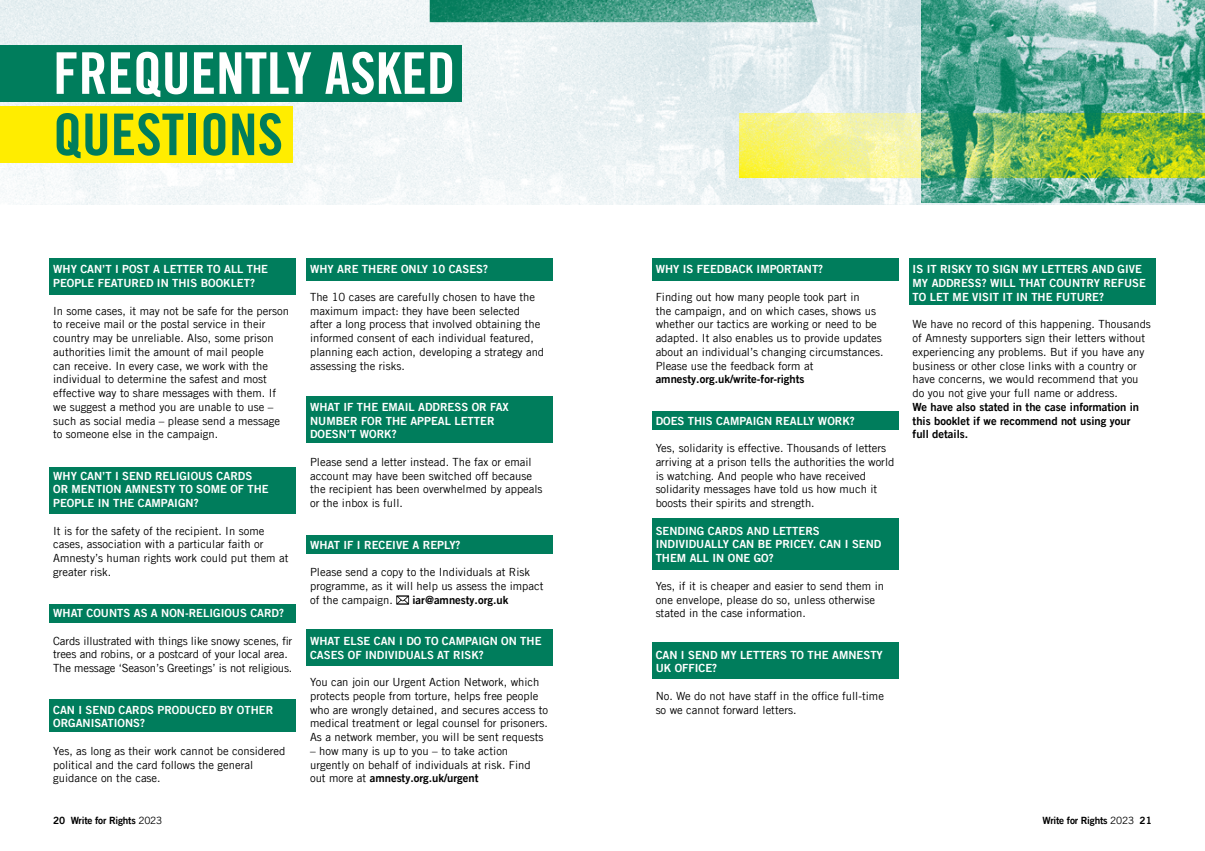
<style>
.page{position:relative;width:1205px;height:851px;background:#fff}
.page>*{position:absolute;margin:0;border:0;box-sizing:border-box;transform-origin:0 0}
.t1{font:57.5px "Amnesty Trade Gothic Bd Cn 20";color:#fff}
.t2{font:57.5px "Amnesty Trade Gothic Bd Cn 20";color:#007d5c}
.t3{font:11.25px/13.8px "Amnesty Trade Gothic";color:#000}
.t4{font:11.25px/13.8px "Amnesty Trade Gothic Bd 2";color:#fff}
.t5{font:11.25px/13.8px "Amnesty Trade Gothic Bd 2";color:#000}
.t6{font:10px "Amnesty Trade Gothic Bd 2";letter-spacing:-.02em;color:#000}
.s1{font-family:"Amnesty Trade Gothic"}
</style>
<div class="page">
<img style="left:0;top:0;width:1205px;height:205px">
<img style="left:430px;top:0;width:388px;height:22px">
<img style="left:740px;top:114px;width:181px;height:63px">
<div style="left:652px;top:642px;width:246px;height:37px;background:#007d5c"></div>
<div style="left:909px;top:258px;width:246px;height:46px;background:#007d5c"></div>
<div style="left:652px;top:518px;width:246px;height:52px;background:#007d5c"></div>
<div style="left:652px;top:410px;width:246px;height:19px;background:#007d5c"></div>
<div style="left:652px;top:258px;width:246px;height:22px;background:#007d5c"></div>
<div style="left:50px;top:699px;width:246px;height:33px;background:#007d5c"></div>
<div style="left:306px;top:629px;width:247px;height:36px;background:#007d5c"></div>
<div style="left:306px;top:535px;width:247px;height:19px;background:#007d5c"></div>
<div style="left:306px;top:396px;width:247px;height:46px;background:#007d5c"></div>
<div style="left:306px;top:258px;width:247px;height:22px;background:#007d5c"></div>
<div style="left:50px;top:603px;width:246px;height:19px;background:#007d5c"></div>
<div style="left:50px;top:467px;width:246px;height:46px;background:#007d5c"></div>
<div style="left:50px;top:258px;width:246px;height:36px;background:#007d5c"></div>
<svg style="left:396px;top:595px;width:13px;height:9px"></svg>
<div style="left:0;top:45px;width:461px;height:56px;background:#007d5c"></div>
<div style="left:0;top:106px;width:292px;height:57px;background:#ffed00"></div>
<img style="left:921px;top:0;width:284px;height:203px">
<h1 class="t1" style="left:53px;top:38px;width:404px">FREQUENTLY ASKED</h1>
<h1 class="t2" style="left:53px;top:100px;width:231px">QUESTIONS</h1>
<p class="t4" style="left:53px;top:262px;width:216px">WHY CAN’T I POST A LETTER TO ALL THE<br>PEOPLE FEATURED IN THIS BOOKLET?</p>
<p class="t3" style="left:53px;top:303px;width:237px">In some cases, it may not be safe for the person to receive mail or the postal service in their country may be unreliable. Also, some prison authorities limit the amount of mail people<br>can receive. In every case, we work with the individual to determine the safest and most effective way to share messages with them. If we suggest a method you are unable to use – such as social media – please send a message to someone else in the campaign.</p>
<p class="t4" style="left:53px;top:468px;width:217px">WHY CAN’T I SEND RELIGIOUS CARDS<br>OR MENTION AMNESTY TO SOME OF THE<br>PEOPLE IN THE CAMPAIGN?</p>
<p class="t3" style="left:53px;top:523px;width:237px">It is for the safety of the recipient. In some cases, association with a particular faith or Amnesty’s human rights work could put them at greater risk.</p>
<p class="t4" style="left:53px;top:606px;width:232px">WHAT COUNTS AS A NON-RELIGIOUS CARD?</p>
<p class="t3" style="left:53px;top:633px;width:241px">Cards illustrated with things like snowy scenes, fir trees and robins, or a postcard of your local area.<br>The message ‘Season’s Greetings’ is not religious.</p>
<p class="t4" style="left:53px;top:702px;width:221px">CAN I SEND CARDS PRODUCED BY OTHER<br>ORGANISATIONS?</p>
<p class="t3" style="left:53px;top:743px;width:234px">Yes, as long as their work cannot be considered political and the card follows the general guidance on the case.</p>
<p class="t6" style="left:53px;top:814px;width:111px">20 Write for Rights <span class="s1">2023</span></p>
<p class="t4" style="left:310px;top:262px;width:179px">WHY ARE THERE ONLY 10 CASES?</p>
<p class="t3" style="left:310px;top:290px;width:236px">The 10 cases are carefully chosen to have the maximum impact: they have been selected after a long process that involved obtaining the informed consent of each individual featured, planning each action, developing a strategy and assessing the risks.</p>
<p class="t4" style="left:310px;top:400px;width:200px">WHAT IF THE EMAIL ADDRESS OR FAX<br>NUMBER FOR THE APPEAL LETTER<br>DOESN’T WORK?</p>
<p class="t3" style="left:310px;top:455px;width:234px">Please send a letter instead. The fax or email account may have been switched off because the recipient has been overwhelmed by appeals or the inbox is full.</p>
<p class="t4" style="left:310px;top:537px;width:152px">WHAT IF I RECEIVE A REPLY?</p>
<p class="t3" style="left:310px;top:565px;width:235px">Please send a copy to the Individuals at Risk programme, as it will help us assess the impact of the campaign.</p>
<p class="t5" style="left:412px;top:592px;width:97px">iar@amnesty.org.uk</p>
<p class="t4" style="left:310px;top:633px;width:233px">WHAT ELSE CAN I DO TO CAMPAIGN ON THE<br>CASES OF INDIVIDUALS AT RISK?</p>
<p class="t3" style="left:310px;top:675px;width:240px">You can join our Urgent Action Network, which protects people from torture, helps free people who are wrongly detained, and secures access to medical treatment or legal counsel for prisoners.<br>As a network member, you will be sent requests</p>
<p class="t3" style="left:310px;top:743px;width:222px">– how many is up to you – to take action urgently on behalf of individuals at risk. Find</p>
<p class="t5" style="left:310px;top:771px;width:170px"><span class="s1">out more at</span> amnesty.org.uk/urgent</p>
<p class="t4" style="left:656px;top:262px;width:169px">WHY IS FEEDBACK IMPORTANT?</p>
<p class="t3" style="left:656px;top:290px;width:229px">Finding out how many people took part in<br>the campaign, and on which cases, shows us whether our tactics are working or need to be adapted. It also enables us to provide updates about an individual’s changing circumstances.<br>Please use the feedback form at</p>
<p class="t5" style="left:656px;top:372px;width:150px">amnesty.org.uk/write-for-rights</p>
<p class="t4" style="left:656px;top:413px;width:201px">DOES THIS CAMPAIGN REALLY WORK?</p>
<p class="t3" style="left:656px;top:441px;width:240px">Yes, solidarity is effective. Thousands of letters arriving at a prison tells the authorities the world is watching. And people who have received solidarity messages have told us how much it boosts their spirits and strength.</p>
<p class="t4" style="left:656px;top:523px;width:227px">SENDING CARDS AND LETTERS<br>INDIVIDUALLY CAN BE PRICEY. CAN I SEND<br>THEM ALL IN ONE GO?</p>
<p class="t3" style="left:656px;top:578px;width:230px">Yes, if it is cheaper and easier to send them in one envelope, please do so, unless otherwise stated in the case information.</p>
<p class="t4" style="left:656px;top:647px;width:229px">CAN I SEND MY LETTERS TO THE AMNESTY<br>UK OFFICE?</p>
<p class="t3" style="left:656px;top:688px;width:230px">No. We do not have staff in the office full-time so we cannot forward letters.</p>
<p class="t4" style="left:912px;top:262px;width:235px">IS IT RISKY TO SIGN MY LETTERS AND GIVE<br>MY ADDRESS? WILL THAT COUNTRY REFUSE<br>TO LET ME VISIT IT IN THE FUTURE?</p>
<p class="t3" style="left:912px;top:317px;width:240px">We have no record of this happening. Thousands of Amnesty supporters sign their letters without experiencing any problems. But if you have any business or other close links with a country or have concerns, we would recommend that you do you not give your full name or address.</p>
<p class="t5" style="left:912px;top:399px;width:228px">We have also stated in the case information in this booklet if we recommend not using your full details.</p>
<p class="t6" style="left:1042px;top:814px;width:111px">Write for Rights <span class="s1">2023</span> 21</p>
</div>
